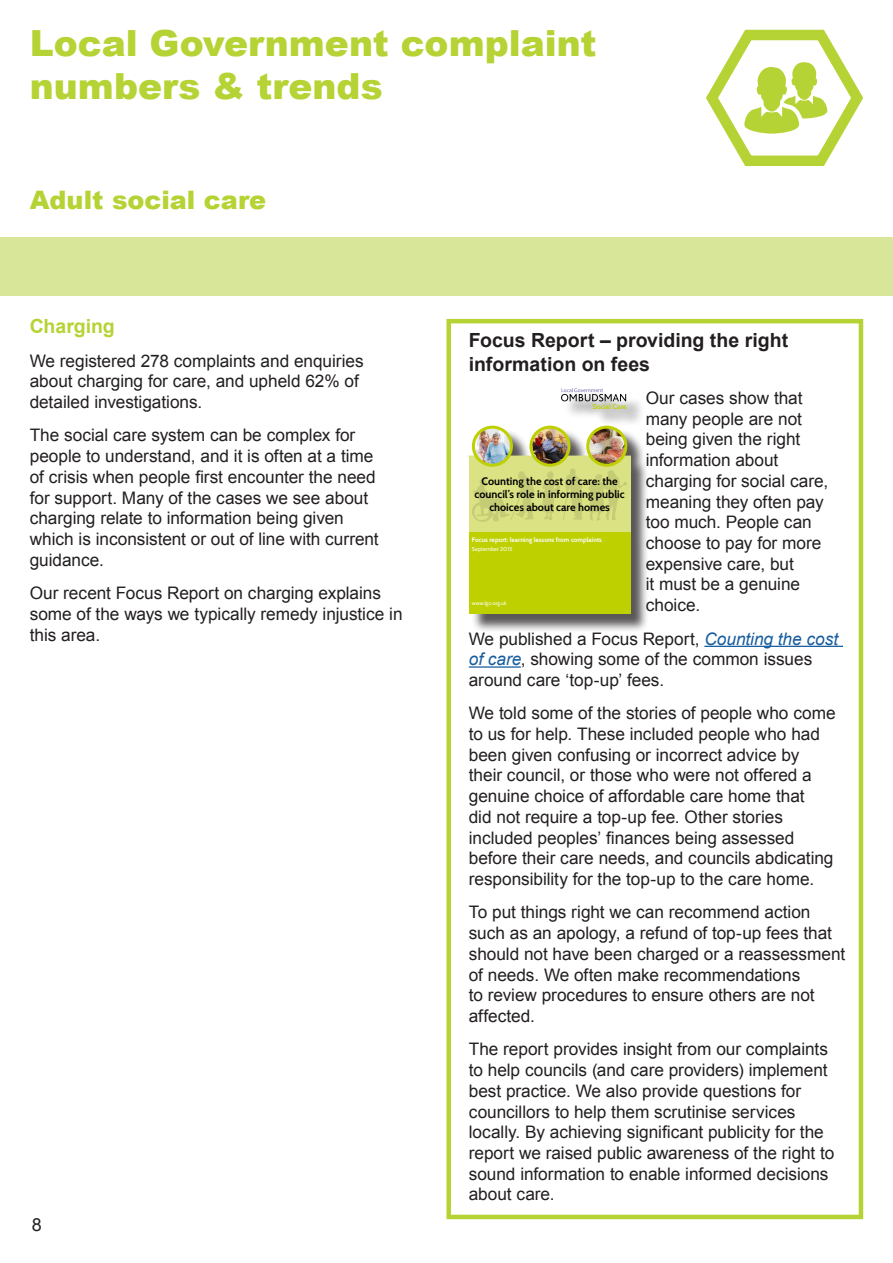
<style>
.page{position:relative;width:893px;height:1263px;background:#fff}
.page>*{position:absolute;margin:0;border:0;box-sizing:border-box;transform-origin:0 0}
.t1{font:900 36px/43.2px "Arial";color:#b5d334}
.t2{font:900 25.5px "Arial";color:#b5d334}
.t3{font:700 19.5px/23.4px "Arial";color:#231f20}
.t4{font:700 19.5px "Arial";color:#b5d334}
.t5{font:18px "Arial";color:#231f20}
.t6{font:17.25px/20.7px "Arial";letter-spacing:-.005em;color:#231f20}
.t7{font:700 10.8px/13px "Cabin";color:#000;text-align:center}
.t8{font:700 7.05px "Cabin";color:#bed000}
.t9{font:700 6.45px "Cabin";color:#fff}
.t10{font:5.7px "Cabin";color:#fff}
.t11{font:5.4px "Cabin";color:#fff}
.s1{font-style:italic;color:#175d9e}
</style>
<div class="page">
<div style="left:446px;top:319px;width:417px;height:900px;background:#fff;border:4px solid #b5d334"></div>
<hr style="left:704px;top:646px;width:139px;height:1px;background:#175d9e">
<hr style="left:469px;top:666px;width:52px;height:2px;background:#175d9e">
<svg style="left:706px;top:29px;width:158px;height:137px"></svg>
<div style="left:471px;top:391px;width:178px;height:241px;background:#231f20;opacity:.75"></div>
<img style="left:588px;top:427px;width:38px;height:38px;border-radius:19px">
<div style="left:586px;top:426px;width:41px;height:41px;border:3px solid #bed000;border-radius:50%"></div>
<img style="left:531px;top:427px;width:38px;height:38px;border-radius:19px">
<div style="left:529px;top:426px;width:41px;height:41px;border:3px solid #bed000;border-radius:50%"></div>
<img style="left:473px;top:428px;width:38px;height:28px">
<div style="left:472px;top:426px;width:41px;height:41px;border:3px solid #bed000;border-radius:50%"></div>
<svg style="left:469px;top:456px;width:161px;height:157px;background:#c6d33b"></svg>
<svg style="left:561px;top:388px;width:65px;height:13px"></svg>
<div style="left:0;top:237px;width:893px;height:59px;background:#d8e699"></div>
<p class="t1" style="left:30px;top:20px;width:568px">Local Government complaint numbers &amp; trends</p>
<p class="t2" style="left:30px;top:181px;width:238px">Adult social care</p>
<p class="t4" style="left:30px;top:313px;width:87px">Charging</p>
<p class="t6" style="left:30px;top:350px;width:335px">We registered 278 complaints and enquiries about charging for care, and upheld 62% of detailed investigations.</p>
<p class="t6" style="left:30px;top:425px;width:350px">The social care system can be complex for people to understand, and it is often at a time of crisis when people first encounter the need for support. Many of the cases we see about charging relate to information being given which is inconsistent or out of line with current guidance.</p>
<p class="t6" style="left:30px;top:583px;width:374px">Our recent Focus Report on charging explains some of the ways we typically remedy injustice in this area.</p>
<p class="t5" style="left:32px;top:1213px;width:12px">8</p>
<p class="t3" style="left:469px;top:329px;width:321px">Focus Report – providing the right information on fees</p>
<p class="t6" style="left:646px;top:388px;width:184px">Our cases show that many people are not being given the right information about charging for social care, meaning they often pay too much. People can choose to pay for more expensive care, but<br>it must be a genuine choice.</p>
<p class="t6" style="left:469px;top:628px;width:371px">We published a Focus Report, <span class="s1">Counting the cost of care</span>, showing some of the common issues around care ‘top-up’ fees.</p>
<p class="t6" style="left:469px;top:703px;width:368px">We told some of the stories of people who come to us for help. These included people who had been given confusing or incorrect advice by their council, or those who were not offered a genuine choice of affordable care home that<br>did not require a top-up fee. Other stories included peoples’ finances being assessed before their care needs, and councils abdicating responsibility for the top-up to the care home.</p>
<p class="t6" style="left:469px;top:902px;width:378px">To put things right we can recommend action such as an apology, a refund of top-up fees that should not have been charged or a reassessment of needs. We often make recommendations<br>to review procedures to ensure others are not affected.</p>
<p class="t6" style="left:469px;top:1039px;width:367px">The report provides insight from our complaints to help councils (and care providers) implement best practice. We also provide questions for councillors to help them scrutinise services locally. By achieving significant publicity for the report we raised public awareness of the right to sound information to enable informed decisions about care.</p>
<p class="t8" style="left:593px;top:402px;width:35px">Social Care</p>
<p class="t7" style="left:475px;top:474px;width:152px">Counting the cost of care: the council’s role in informing public choices about care homes</p>
<p class="t9" style="left:472px;top:536px;width:132px">Focus report: learning lessons from complaints</p>
<p class="t10" style="left:472px;top:546px;width:42px">September 2015</p>
<p class="t11" style="left:472px;top:600px;width:36px">www.lgo.org.uk</p>
</div>
